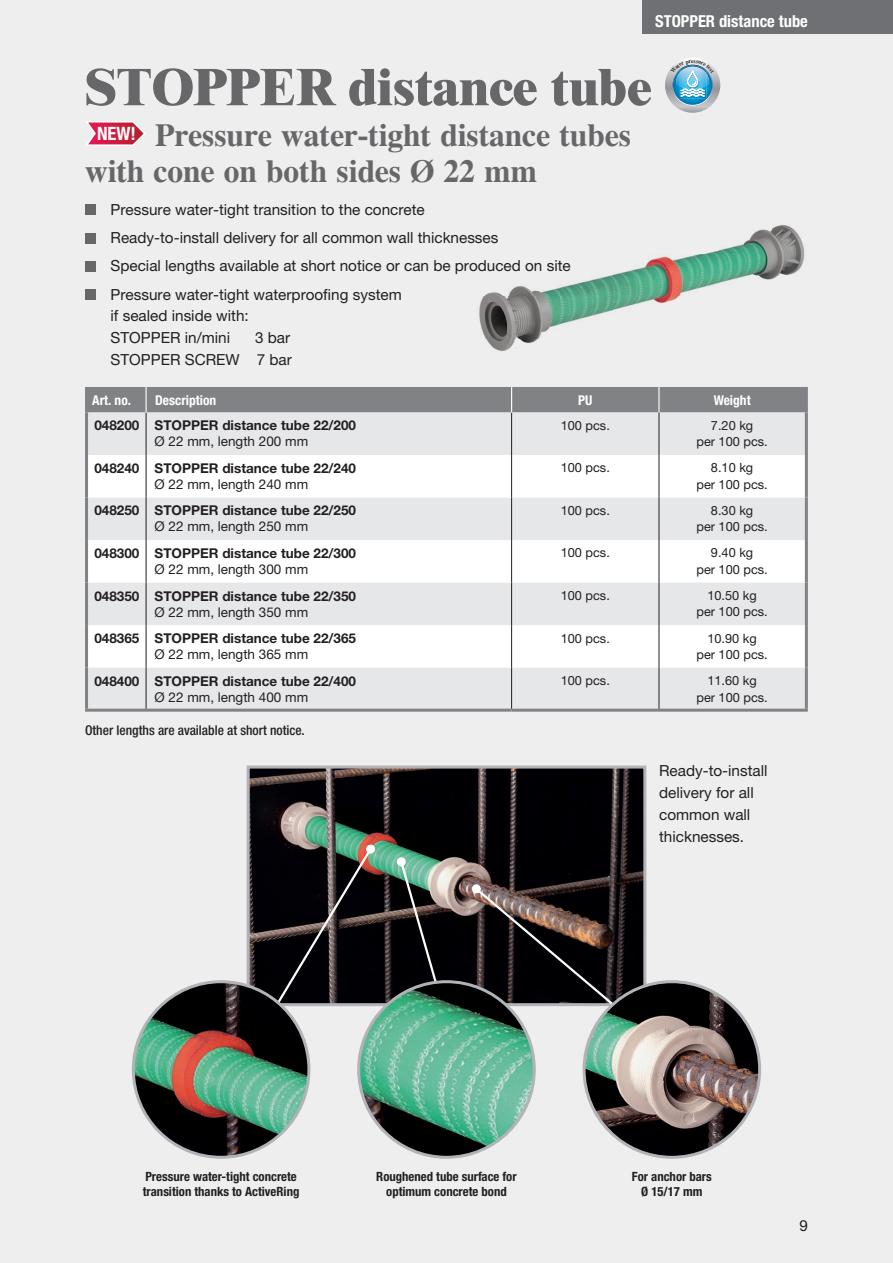
<style>
.page{position:relative;width:893px;height:1263px;background:#eeeeef}
.page>*{position:absolute;margin:0;border:0;box-sizing:border-box;transform-origin:0 0}
.t1{font:800 51px "Times LT Pro";color:#67676a}
.t2{font:700 31.5px/36px "CG Times";color:#67676a}
.t3{font:700 condensed 16.5px "Helvetica Neue LT Pro";color:#fff}
.t4{font:15.3px/21.8px "Helvetica Neue LT Pro";color:#231f20}
.t5{font:700 13.5px "Helvetica Neue LT Pro";color:#231f20}
.t6{font:13.5px "Helvetica Neue LT Pro";color:#231f20}
.t7{font:500 condensed 13.5px "Helvetica Neue LT Pro";color:#231f20}
.t8{font:700 condensed 13.5px "Helvetica Neue LT Pro";color:#fff}
.t9{font:12.75px/16.5px "Helvetica Neue LT Pro";color:#231f20;text-align:center}
.t10{font:700 condensed 12.75px/15.3px "Helvetica Neue LT Pro";color:#231f20;text-align:center}
</style>
<div class="page">
<svg style="left:86px;top:121px;width:60px;height:24px"></svg>
<svg style="left:88px;top:412px;width:717px;height:297px"></svg>
<svg style="left:88px;top:455px;width:717px;height:213px;fill:#fff"></svg>
<hr style="left:146px;top:412px;width:1px;height:43px;background:#231f20">
<hr style="left:511px;top:412px;width:1px;height:43px;background:#231f20">
<hr style="left:146px;top:455px;width:1px;height:42px;background:#231f20">
<hr style="left:511px;top:455px;width:1px;height:42px;background:#231f20">
<hr style="left:146px;top:497px;width:1px;height:43px;background:#231f20">
<hr style="left:511px;top:497px;width:1px;height:43px;background:#231f20">
<hr style="left:146px;top:540px;width:1px;height:43px;background:#231f20">
<hr style="left:511px;top:540px;width:1px;height:43px;background:#231f20">
<hr style="left:146px;top:583px;width:1px;height:42px;background:#231f20">
<hr style="left:511px;top:583px;width:1px;height:42px;background:#231f20">
<hr style="left:146px;top:625px;width:1px;height:43px;background:#231f20">
<hr style="left:511px;top:625px;width:1px;height:43px;background:#231f20">
<hr style="left:85px;top:387px;width:3px;height:25px;background:#808285">
<hr style="left:85px;top:412px;width:3px;height:43px;background:#808285">
<hr style="left:85px;top:455px;width:3px;height:42px;background:#808285">
<hr style="left:85px;top:497px;width:3px;height:43px;background:#808285">
<hr style="left:85px;top:540px;width:3px;height:43px;background:#808285">
<hr style="left:85px;top:583px;width:3px;height:42px;background:#808285">
<hr style="left:85px;top:625px;width:3px;height:43px;background:#808285">
<div style="left:88px;top:387px;width:717px;height:25px;background:#808285"></div>
<hr style="left:658px;top:387px;width:2px;height:25px;background:#fff">
<hr style="left:659px;top:412px;width:1px;height:43px;background:#231f20">
<hr style="left:659px;top:455px;width:1px;height:42px;background:#231f20">
<hr style="left:659px;top:497px;width:1px;height:43px;background:#231f20">
<hr style="left:659px;top:540px;width:1px;height:43px;background:#231f20">
<hr style="left:659px;top:583px;width:1px;height:42px;background:#231f20">
<hr style="left:659px;top:625px;width:1px;height:43px;background:#231f20">
<hr style="left:85px;top:668px;width:3px;height:41px;background:#808285">
<hr style="left:85px;top:709px;width:61px;height:3px;background:#808285">
<hr style="left:146px;top:709px;width:366px;height:3px;background:#808285">
<hr style="left:512px;top:709px;width:147px;height:3px;background:#808285">
<hr style="left:659px;top:709px;width:149px;height:3px;background:#808285">
<hr style="left:146px;top:668px;width:1px;height:41px;background:#231f20">
<hr style="left:511px;top:668px;width:1px;height:41px;background:#231f20">
<hr style="left:659px;top:668px;width:1px;height:41px;background:#231f20">
<hr style="left:805px;top:387px;width:3px;height:25px;background:#808285">
<hr style="left:805px;top:412px;width:3px;height:43px;background:#808285">
<hr style="left:805px;top:455px;width:3px;height:42px;background:#808285">
<hr style="left:805px;top:497px;width:3px;height:43px;background:#808285">
<hr style="left:805px;top:540px;width:3px;height:43px;background:#808285">
<hr style="left:805px;top:583px;width:3px;height:42px;background:#808285">
<hr style="left:805px;top:625px;width:3px;height:43px;background:#808285">
<hr style="left:805px;top:668px;width:3px;height:41px;background:#808285">
<img style="left:479px;top:225px;width:326px;height:126px">
<div style="left:85px;top:205px;width:11px;height:10px;background:#67676a"></div>
<div style="left:85px;top:233px;width:11px;height:10px;background:#67676a"></div>
<div style="left:85px;top:261px;width:11px;height:10px;background:#67676a"></div>
<div style="left:85px;top:289px;width:11px;height:11px;background:#67676a"></div>
<div style="left:642px;top:0;width:251px;height:34px;background:#6f7073"></div>
<img style="left:251px;top:769px;width:391px;height:233px">
<div style="left:247px;top:765px;width:399px;height:241px;border:3px solid #b2b3b7"></div>
<svg style="left:473px;top:886px;width:222px;height:189px"></svg>
<div style="left:472px;top:884px;width:9px;height:9px;background:#fff;border-radius:50%"></div>
<svg style="left:398px;top:859px;width:65px;height:137px"></svg>
<div style="left:397px;top:857px;width:9px;height:9px;background:#fff;border-radius:50%"></div>
<svg style="left:237px;top:846px;width:137px;height:230px"></svg>
<div style="left:366px;top:845px;width:9px;height:9px;background:#fff;border-radius:50%"></div>
<img style="left:133px;top:982px;width:176px;height:175px;border-radius:88px">
<img style="left:359px;top:982px;width:175px;height:175px;border-radius:88px">
<img style="left:584px;top:982px;width:176px;height:175px;border-radius:88px">
<svg style="left:665px;top:58px;width:55px;height:55px"></svg>
<p class="t3" style="left:655px;top:11px;width:154px">STOPPER distance tube</p>
<h1 class="t1" style="left:85px;top:56px;width:568px">STOPPER distance tube</h1>
<h2 class="t2" style="left:85px;top:117px;width:547px;text-indent:12px"><sup>NEW!</sup> Pressure water-tight distance tubes with cone on both sides Ø 22 mm</h2>
<p class="t4" style="left:111px;top:195px;width:462px;line-height:28.2px">Pressure water-tight transition to the concrete<br>Ready-to-install delivery for all common wall thicknesses<br>Special lengths available at short notice or can be produced on site Pressure water-tight waterproofing system</p>
<p class="t4" style="left:111px;top:305px;width:140px">if sealed inside with:<br>STOPPER in/mini</p>
<p class="t4" style="left:111px;top:327px;width:183px;text-align:right">3 bar<br>STOPPER SCREW 7 bar</p>
<p class="t8" style="left:92px;top:392px;width:40px">Art. no.</p>
<p class="t8" style="left:155px;top:392px;width:63px">Description</p>
<p class="t8" style="left:578px;top:392px;width:16px">PU</p>
<p class="t8" style="left:714px;top:392px;width:39px">Weight</p>
<p class="t5" style="left:94px;top:417px;width:263px">048200 STOPPER distance tube 22/200</p>
<p class="t6" style="left:155px;top:434px;width:155px">Ø 22 mm, length 200 mm</p>
<p class="t9" style="left:561px;top:417px;width:51px">100 pcs.</p>
<p class="t9" style="left:696px;top:417px;width:73px">7.20 kg<br>per 100 pcs.</p>
<p class="t5" style="left:94px;top:460px;width:263px">048240 STOPPER distance tube 22/240</p>
<p class="t6" style="left:155px;top:476px;width:155px">Ø 22 mm, length 240 mm</p>
<p class="t9" style="left:561px;top:459px;width:51px">100 pcs.</p>
<p class="t9" style="left:696px;top:459px;width:73px">8.10 kg<br>per 100 pcs.</p>
<p class="t5" style="left:94px;top:502px;width:263px">048250 STOPPER distance tube 22/250</p>
<p class="t6" style="left:155px;top:519px;width:155px">Ø 22 mm, length 250 mm</p>
<p class="t9" style="left:561px;top:502px;width:51px">100 pcs.</p>
<p class="t9" style="left:696px;top:502px;width:73px">8.30 kg<br>per 100 pcs.</p>
<p class="t5" style="left:94px;top:545px;width:263px">048300 STOPPER distance tube 22/300</p>
<p class="t6" style="left:155px;top:561px;width:155px">Ø 22 mm, length 300 mm</p>
<p class="t9" style="left:561px;top:544px;width:51px">100 pcs.</p>
<p class="t9" style="left:696px;top:544px;width:73px">9.40 kg<br>per 100 pcs.</p>
<p class="t5" style="left:94px;top:587px;width:263px">048350 STOPPER distance tube 22/350</p>
<p class="t6" style="left:155px;top:604px;width:155px">Ø 22 mm, length 350 mm</p>
<p class="t9" style="left:561px;top:587px;width:51px">100 pcs.</p>
<p class="t9" style="left:696px;top:587px;width:73px">10.50 kg<br>per 100 pcs.</p>
<p class="t5" style="left:94px;top:630px;width:263px">048365 STOPPER distance tube 22/365</p>
<p class="t6" style="left:155px;top:646px;width:155px">Ø 22 mm, length 365 mm</p>
<p class="t9" style="left:561px;top:629px;width:51px">100 pcs.</p>
<p class="t9" style="left:696px;top:629px;width:73px">10.90 kg<br>per 100 pcs.</p>
<p class="t5" style="left:94px;top:672px;width:263px">048400 STOPPER distance tube 22/400</p>
<p class="t6" style="left:155px;top:689px;width:155px">Ø 22 mm, length 400 mm</p>
<p class="t9" style="left:561px;top:672px;width:51px">100 pcs.</p>
<p class="t9" style="left:696px;top:672px;width:73px">11.60 kg<br>per 100 pcs.</p>
<p class="t7" style="left:85px;top:722px;width:221px">Other lengths are available at short notice.</p>
<p class="t4" style="left:659px;top:760px;width:110px">Ready-to-install delivery for all common wall thicknesses.</p>
<p class="t10" style="left:143px;top:1168px;width:158px;text-align:left">Pressure water-tight concrete transition thanks to ActiveRing</p>
<p class="t10" style="left:376px;top:1168px;width:142px">Roughened tube surface for optimum concrete bond</p>
<p class="t10" style="left:632px;top:1168px;width:81px">For anchor bars<br>Ø 15/17 mm</p>
<p class="t4" style="left:799px;top:1215px;width:10px">9</p>
</div>
